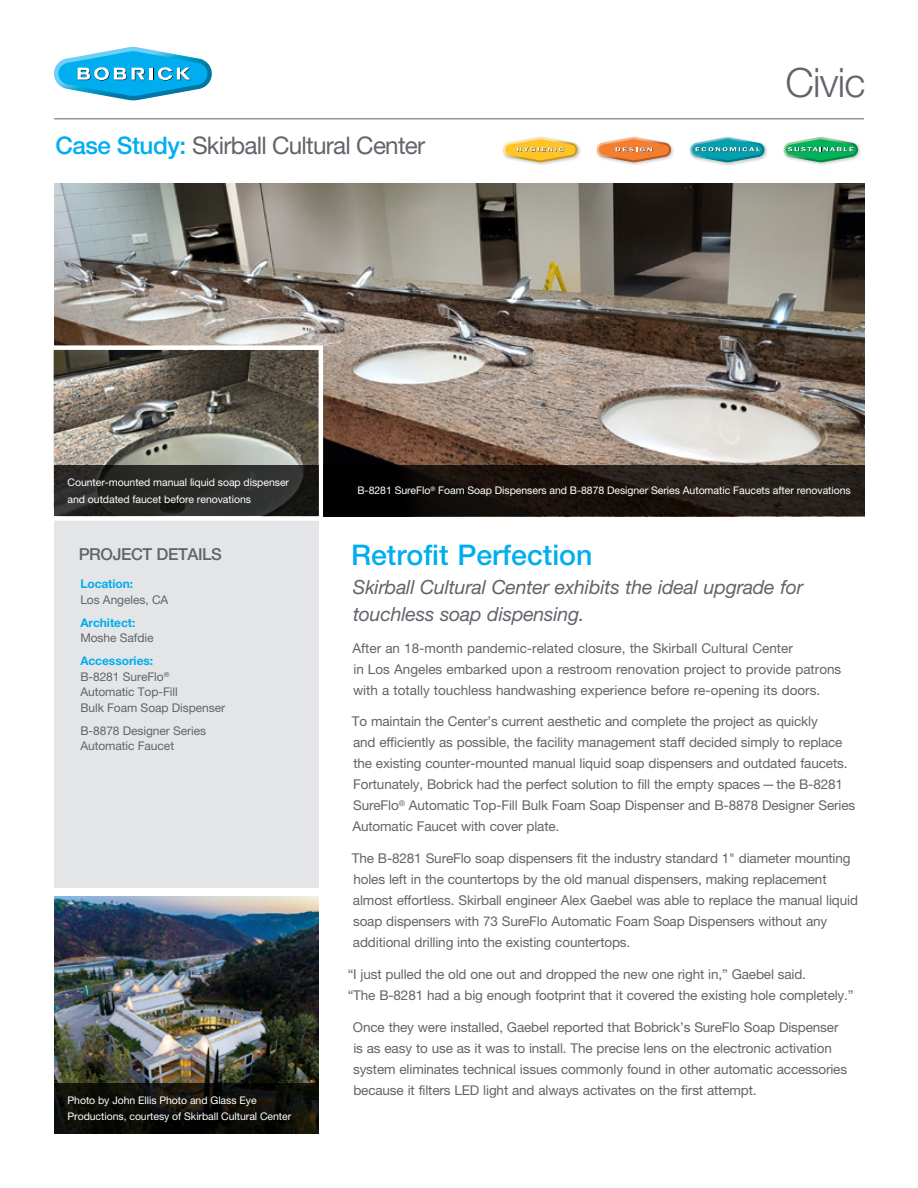
<style>
.page{position:relative;width:918px;height:1188px;background:#fff}
.page>*{position:absolute;margin:0;border:0;box-sizing:border-box;transform-origin:0 0}
.t1{font:300 40.5px "Helvetica Neue LT Std";letter-spacing:-.02em;color:#61646a}
.t2{font:500 28.5px "Helvetica Neue LT Std";color:#00aeef}
.t3{font:24.3px "Helvetica Neue LT Std";letter-spacing:-.03em;color:#61646a}
.t4{font:italic 19.5px/27px "Helvetica Neue LT Std";letter-spacing:-.01em;color:#61646a}
.t5{font:500 16.5px "Helvetica Neue LT Std";letter-spacing:-.025em;color:#61646a}
.t6{font:13.5px/21px "Helvetica Neue LT Std";letter-spacing:-.01em;color:#61646a}
.t7{font:12px/15.8px "Helvetica Neue LT Std";letter-spacing:-.005em;color:#61646a}
.t8{font:700 12px "Helvetica Neue LT Std";letter-spacing:-.005em;color:#00aeef}
.t9{font:10.5px/16.5px "Helvetica Neue LT Std";letter-spacing:-.005em;color:#fff}
.s1{font-weight:500;color:#00aeef}
.s2{font-weight:700;color:#00aeef}
</style>
<div class="page">
<div style="left:54px;top:516px;width:265px;height:372px;background:#e3e5e6"></div>
<svg style="left:54px;top:47px;width:158px;height:53px"></svg>
<hr style="left:54px;top:118px;width:810px;height:1px;background:#61646a">
<img style="left:54px;top:184px;width:810px;height:281px">
<img style="left:783px;top:145px;width:78px;height:20px">
<svg style="left:784px;top:137px;width:74px;height:25px"></svg>
<img style="left:526px;top:145px;width:55px;height:20px">
<svg style="left:503px;top:137px;width:75px;height:25px"></svg>
<img style="left:711px;top:145px;width:57px;height:21px">
<img style="left:690px;top:137px;width:75px;height:25px">
<svg style="left:692px;top:139px;width:71px;height:21px"></svg>
<img style="left:596px;top:145px;width:78px;height:20px">
<svg style="left:597px;top:137px;width:74px;height:25px"></svg>
<img style="left:54px;top:896px;width:265px;height:187px">
<svg style="left:53px;top:343px;width:272px;height:178px;background:#837e74"></svg>
<svg style="left:323px;top:465px;width:541px;height:51px;background:#191410"></svg>
<svg style="left:54px;top:465px;width:265px;height:51px;background:#292a27"></svg>
<svg style="left:54px;top:1083px;width:265px;height:51px;background:#0e0e08"></svg>
<h3 class="t3" style="left:56px;top:131px;width:371px"><span class="s1">Case Study:</span> Skirball Cultural Center</h3>
<h1 class="t1" style="left:785px;top:58px;width:82px">Civic</h1>
<p class="t9" style="left:68px;top:474px;width:223px">Counter-mounted manual liquid soap dispenser and outdated faucet before renovations</p>
<p class="t5" style="left:79px;top:544px;width:145px">PROJECT DETAILS</p>
<p class="t8" style="left:80px;top:577px;width:54px">Location:</p>
<p class="t7" style="left:80px;top:592px;width:90px">Los Angeles, CA</p>
<p class="t8" style="left:80px;top:615px;width:57px">Architect:</p>
<p class="t7" style="left:80px;top:630px;width:75px">Moshe Safdie</p>
<p class="t7" style="left:80px;top:653px;width:146px"><span class="s2">Accessories:<br></span>B-8281 SureFlo<sup>®<br></sup>Automatic Top-Fill<br>Bulk Foam Soap Dispenser</p>
<p class="t7" style="left:80px;top:722px;width:127px">B-8878 Designer Series<br>Automatic Faucet</p>
<p class="t9" style="left:68px;top:1092px;width:225px">Photo by John Ellis Photo and Glass Eye<br>Productions, courtesy of Skirball Cultural Center</p>
<p class="t9" style="left:357px;top:482px;width:495px">B-8281 SureFlo<sup>®</sup> Foam Soap Dispensers and B-8878 Designer Series Automatic Faucets after renovations</p>
<h2 class="t2" style="left:351px;top:538px;width:243px">Retrofit Perfection</h2>
<h3 class="t4" style="left:353px;top:573px;width:452px">Skirball Cultural Center exhibits the ideal upgrade for touchless soap dispensing.</h3>
<p class="t6" style="left:352px;top:637px;width:490px">After an 18-month pandemic-related closure, the Skirball Cultural Center<br>in Los Angeles embarked upon a restroom renovation project to provide patrons with a totally touchless handwashing experience before re-opening its doors.</p>
<p class="t6" style="left:352px;top:711px;width:505px">To maintain the Center’s current aesthetic and complete the project as quickly<br>and efficiently as possible, the facility management staff decided simply to replace the existing counter-mounted manual liquid soap dispensers and outdated faucets.<br>Fortunately, Bobrick had the perfect solution to fill the empty spaces—the B-8281<br>SureFlo<sup>®</sup> Automatic Top-Fill Bulk Foam Soap Dispenser and B-8878 Designer Series Automatic Faucet with cover plate.</p>
<p class="t6" style="left:352px;top:848px;width:508px">The B-8281 SureFlo soap dispensers fit the industry standard 1" diameter mounting holes left in the countertops by the old manual dispensers, making replacement almost effortless. Skirball engineer Alex Gaebel was able to replace the manual liquid soap dispensers with 73 SureFlo Automatic Foam Soap Dispensers without any additional drilling into the existing countertops.</p>
<p class="t6" style="left:348px;top:964px;width:507px">“I just pulled the old one out and dropped the new one right in,” Gaebel said.<br>“The B-8281 had a big enough footprint that it covered the existing hole completely.”</p>
<p class="t6" style="left:353px;top:1016px;width:496px">Once they were installed, Gaebel reported that Bobrick’s SureFlo Soap Dispenser is as easy to use as it was to install. The precise lens on the electronic activation system eliminates technical issues commonly found in other automatic accessories because it filters LED light and always activates on the first attempt.</p>
</div>
